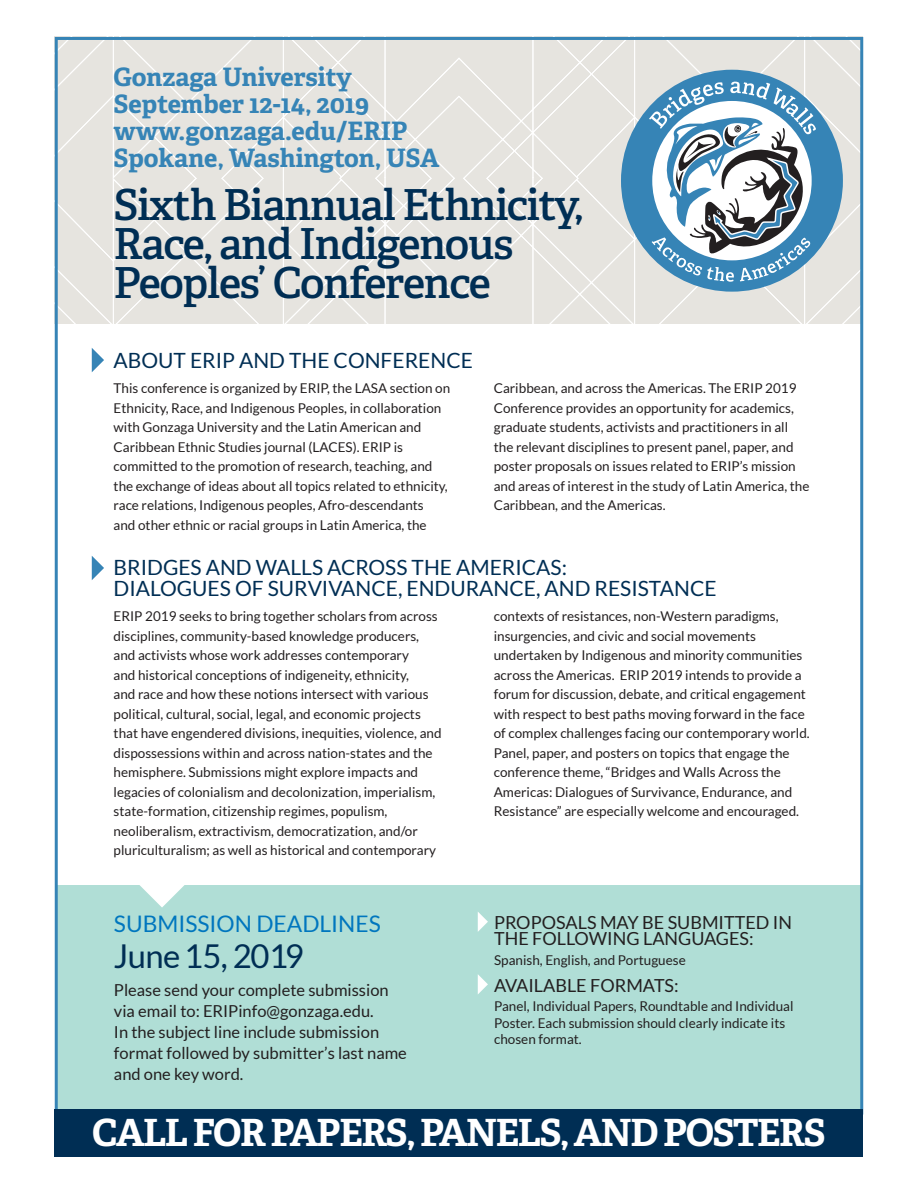
<style>
.page{position:relative;width:918px;height:1188px;background:#fff}
.page>*{position:absolute;margin:0;border:0;box-sizing:border-box;transform-origin:0 0}
.t1{font:600 42.75px/39px "Adelle";letter-spacing:-.03em;color:#002e54}
.t2{font:700 37.5px "Adelle";letter-spacing:-.04em;color:#fff}
.t3{font:32.85px "Lato";letter-spacing:-.02em;color:#002e54}
.t4{font:700 25.35px/27px "Adelle";letter-spacing:-.005em;color:#3684b6}
.t5{font:22.8px "Lato";color:#0076be}
.t6{font:21px/21px "Lato";color:#002e54}
.t7{font:18px/16.5px "Lato";color:#231f20}
.t8{font:16.5px/21px "Lato";color:#231f20}
.t9{font:13.5px/19.5px "Lato";color:#231f20}
</style>
<div class="page">
<svg style="left:461px;top:181px;width:403px;height:523px"></svg>
<svg style="left:461px;top:325px;width:403px;height:351px"></svg>
<svg style="left:461px;top:36px;width:403px;height:145px;background:#dfe1de"></svg>
<svg style="left:54px;top:181px;width:407px;height:523px"></svg>
<svg style="left:54px;top:325px;width:406px;height:351px"></svg>
<div style="left:54px;top:36px;width:407px;height:145px;background:#e6e4df"></div>
<svg style="left:92px;top:348px;width:12px;height:24px"></svg>
<svg style="left:92px;top:556px;width:12px;height:24px"></svg>
<div style="left:57px;top:885px;width:804px;height:230px;background:#b0ded6"></div>
<svg style="left:139px;top:885px;width:46px;height:23px"></svg>
<svg style="left:478px;top:912px;width:10px;height:20px"></svg>
<svg style="left:478px;top:974px;width:10px;height:20px"></svg>
<div style="left:621px;top:70px;width:222px;height:222px;background:#3684b6;border-radius:50%"></div>
<svg style="left:649px;top:82px;width:167px;height:200px"></svg>
<div style="left:55px;top:1109px;width:808px;height:47px;background:#002e54"></div>
<h3 class="t4" style="left:114px;top:64px;width:327px">Gonzaga University<br>September 12-14, 2019 www.gonzaga.edu/ERIP<br>Spokane, Washington, USA</h3>
<h1 class="t1" style="left:114px;top:186px;width:471px">Sixth Biannual Ethnicity,<br>Race, and Indigenous<br>Peoples’ Conference</h1>
<h3 class="t6" style="left:114px;top:350px;width:361px">ABOUT ERIP AND THE CONFERENCE</h3>
<p class="t9" style="left:114px;top:378px;width:338px">This conference is organized by ERIP, the LASA section on Ethnicity, Race, and Indigenous Peoples, in collaboration with Gonzaga University and the Latin American and Caribbean Ethnic Studies journal (LACES). ERIP is committed to the promotion of research, teaching, and the exchange of ideas about all topics related to ethnicity, race relations, Indigenous peoples, Afro-descendants<br>and other ethnic or racial groups in Latin America, the</p>
<p class="t9" style="left:494px;top:378px;width:317px">Caribbean, and across the Americas. The ERIP 2019<br>Conference provides an opportunity for academics, graduate students, activists and practitioners in all the relevant disciplines to present panel, paper, and poster proposals on issues related to ERIP’s mission and areas of interest in the study of Latin America, the Caribbean, and the Americas.</p>
<h3 class="t6" style="left:114px;top:557px;width:605px">BRIDGES AND WALLS ACROSS THE AMERICAS:<br>DIALOGUES OF SURVIVANCE, ENDURANCE, AND RESISTANCE</h3>
<p class="t9" style="left:114px;top:606px;width:330px">ERIP 2019 seeks to bring together scholars from across disciplines, community-based knowledge producers, and activists whose work addresses contemporary<br>and historical conceptions of indigeneity, ethnicity,<br>and race and how these notions intersect with various political, cultural, social, legal, and economic projects that have engendered divisions, inequities, violence, and dispossessions within and across nation-states and the hemisphere. Submissions might explore impacts and legacies of colonialism and decolonization, imperialism, state-formation, citizenship regimes, populism, neoliberalism, extractivism, democratization, and/or pluriculturalism; as well as historical and contemporary</p>
<h3 class="t5" style="left:114px;top:911px;width:268px">SUBMISSION DEADLINES</h3>
<h3 class="t3" style="left:114px;top:938px;width:191px">June 15, 2019</h3>
<p class="t8" style="left:114px;top:980px;width:294px">Please send your complete submission via email to: ERIPinfo@gonzaga.edu.<br>In the subject line include submission format followed by submitter’s last name and one key word.</p>
<p class="t9" style="left:494px;top:606px;width:317px">contexts of resistances, non-Western paradigms, insurgencies, and civic and social movements undertaken by Indigenous and minority communities across the Americas. ERIP 2019 intends to provide a forum for discussion, debate, and critical engagement with respect to best paths moving forward in the face of complex challenges facing our contemporary world.<br>Panel, paper, and posters on topics that engage the conference theme, “Bridges and Walls Across the Americas: Dialogues of Survivance, Endurance, and Resistance” are especially welcome and encouraged.</p>
<h3 class="t7" style="left:494px;top:914px;width:299px">PROPOSALS MAY BE SUBMITTED IN<br>THE FOLLOWING LANGUAGES:</h3>
<p class="t9" style="left:494px;top:950px;width:193px">Spanish, English, and Portuguese</p>
<h3 class="t7" style="left:494px;top:977px;width:186px">AVAILABLE FORMATS:</h3>
<p class="t9" style="left:494px;top:998px;width:301px;line-height:16.5px">Panel, Individual Papers, Roundtable and Individual<br>Poster. Each submission should clearly indicate its chosen format.</p>
<h2 class="t2" style="left:92px;top:1109px;width:735px">CALL FOR PAPERS, PANELS, AND POSTERS</h2>
</div>
